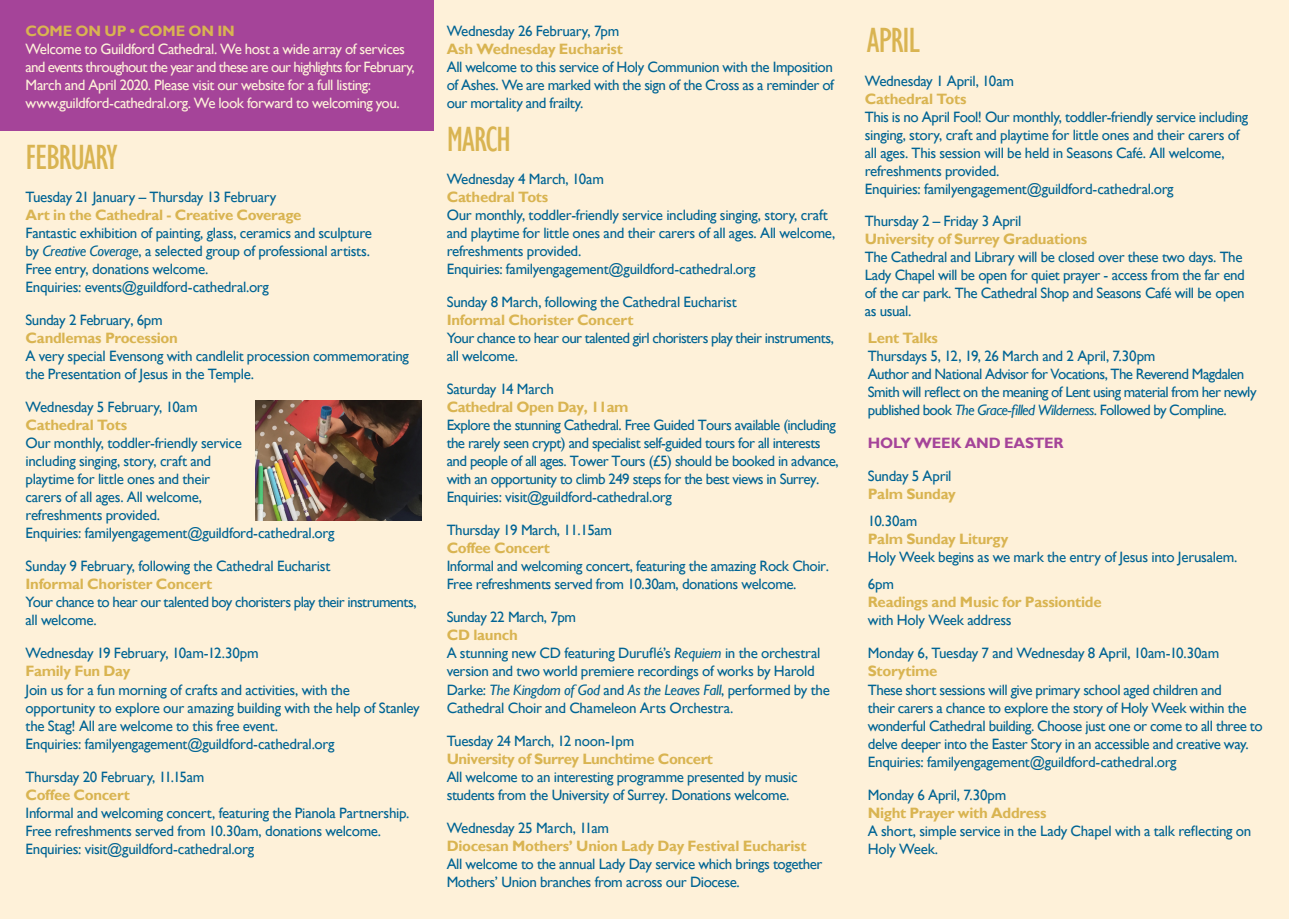
<style>
.page{position:relative;width:1289px;height:919px;background:#fff}
.page>*{position:absolute;margin:0;border:0;box-sizing:border-box;transform-origin:0 0}
.t1{font:condensed 36px "Gill Sans";letter-spacing:-.04em;color:#d9b451}
.t2{font:15px/18px "Gill Sans";letter-spacing:-.025em;color:#006494}
.t3{font:700 15px "Gill Sans";letter-spacing:-.02em;color:#d9b451}
.t4{font:15px/18px "Gill Sans";letter-spacing:-.035em;color:#fef1d9}
.t5{font:700 15px "Gill Sans";letter-spacing:-.015em;color:#a54499}
.s1{font-style:italic}
.s2{font-weight:700;color:#d9b451}
</style>
<div class="page">
<div style="left:0;top:0;width:1288px;height:918px;background:#fef1d9"></div>
<div style="left:0;top:0;width:434px;height:131px;background:#a54499"></div>
<img style="left:255px;top:400px;width:166px;height:120px">
<p class="t3" style="left:26px;top:22px;width:211px">COME ON UP • COME ON IN</p>
<p class="t4" style="left:26px;top:40px;width:391px">Welcome to Guildford Cathedral. We host a wide array of services and events throughout the year and these are our highlights for February, March and April 2020. Please visit our website for a full listing: www.guildford-cathedral.org. We look forward to welcoming you.</p>
<p class="t1" style="left:26px;top:136px;width:94px">FEBRUARY</p>
<p class="t2" style="left:26px;top:188px;width:252px">Tuesday 21 January – Thursday 13 February</p>
<p class="t3" style="left:26px;top:206px;width:277px">Art in the Cathedral - Creative Coverage</p>
<p class="t2" style="left:26px;top:224px;width:348px">Fantastic exhibition of painting, glass, ceramics and sculpture</p>
<p class="t2" style="left:26px;top:242px;width:346px">by <span class="s1">Creative Coverage</span>, a selected group of professional artists.</p>
<p class="t2" style="left:26px;top:260px;width:245px">Free entry, donations welcome.<br>Enquiries: events@guildford-cathedral.org</p>
<p class="t2" style="left:26px;top:311px;width:385px">Sunday 2 February, 6pm<br><span class="s2">Candlemas Procession<br></span>A very special Evensong with candlelit procession commemorating the Presentation of Jesus in the Temple.</p>
<p class="t2" style="left:26px;top:398px;width:174px">Wednesday 5 February, 10am</p>
<p class="t3" style="left:26px;top:416px;width:103px">Cathedral Tots</p>
<p class="t2" style="left:26px;top:434px;width:218px">Our monthly, toddler-friendly service including singing, story, craft and playtime for little ones and their</p>
<p class="t2" style="left:26px;top:488px;width:178px">carers of all ages. All welcome, refreshments provided.</p>
<p class="t2" style="left:26px;top:524px;width:310px">Enquiries: familyengagement@guildford-cathedral.org</p>
<p class="t2" style="left:26px;top:557px;width:306px">Sunday 9 February, following the Cathedral Eucharist</p>
<p class="t3" style="left:26px;top:575px;width:188px">Informal Chorister Concert</p>
<p class="t2" style="left:26px;top:593px;width:393px">Your chance to hear our talented boy choristers play their instruments, all welcome.</p>
<p class="t2" style="left:26px;top:644px;width:234px">Wednesday 19 February, 10am-12.30pm</p>
<p class="t3" style="left:26px;top:662px;width:106px">Family Fun Day</p>
<p class="t2" style="left:26px;top:680px;width:396px">Join us for a fun morning of crafts and activities, with the opportunity to explore our amazing building with the help of Stanley the Stag! All are welcome to this free event.</p>
<p class="t2" style="left:26px;top:734px;width:310px">Enquiries: familyengagement@guildford-cathedral.org</p>
<p class="t2" style="left:26px;top:767px;width:180px">Thursday 20 February, 11.15am</p>
<p class="t3" style="left:26px;top:785px;width:106px">Coffee Concert</p>
<p class="t2" style="left:26px;top:803px;width:385px">Informal and welcoming concert, featuring the Pianola Partnership.<br>Free refreshments served from 10.30am, donations welcome.</p>
<p class="t2" style="left:26px;top:839px;width:230px">Enquiries: visit@guildford-cathedral.org</p>
<p class="t2" style="left:446px;top:22px;width:174px">Wednesday 26 February, 7pm</p>
<p class="t3" style="left:446px;top:40px;width:178px">Ash Wednesday Eucharist</p>
<p class="t2" style="left:446px;top:58px;width:389px;text-align:justify">All welcome to this service of Holy Communion with the Imposition of Ashes. We are marked with the sign of the Cross as a reminder of our mortality and frailty.</p>
<p class="t1" style="left:446px;top:118px;width:66px">MARCH</p>
<p class="t2" style="left:446px;top:170px;width:159px">Wednesday 4 March, 10am</p>
<p class="t3" style="left:446px;top:188px;width:103px">Cathedral Tots</p>
<p class="t2" style="left:446px;top:206px;width:390px">Our monthly, toddler-friendly service including singing, story, craft and playtime for little ones and their carers of all ages. All welcome, refreshments provided.</p>
<p class="t2" style="left:446px;top:260px;width:310px">Enquiries: familyengagement@guildford-cathedral.org</p>
<p class="t2" style="left:446px;top:293px;width:291px">Sunday 8 March, following the Cathedral Eucharist</p>
<p class="t3" style="left:446px;top:311px;width:188px">Informal Chorister Concert</p>
<p class="t2" style="left:446px;top:329px;width:389px">Your chance to hear our talented girl choristers play their instruments, all welcome.</p>
<p class="t2" style="left:446px;top:380px;width:393px">Saturday 14 March<br><span class="s2">Cathedral Open Day, 11am<br></span>Explore the stunning Cathedral. Free Guided Tours available (including the rarely seen crypt) and specialist self-guided tours for all interests and people of all ages. Tower Tours (£5) should be booked in advance, with an opportunity to climb 249 steps for the best views in Surrey.<br>Enquiries: visit@guildford-cathedral.org</p>
<p class="t2" style="left:446px;top:521px;width:384px">Thursday 19 March, 11.15am<br><span class="s2">Coffee Concert<br></span>Informal and welcoming concert, featuring the amazing Rock Choir.<br>Free refreshments served from 10.30am, donations welcome.</p>
<p class="t2" style="left:446px;top:608px;width:385px">Sunday 22 March, 7pm<br><span class="s2">CD launch<br></span>A stunning new CD featuring Duruflé’s <span class="s1">Requiem</span> in the orchestral version and two world premiere recordings of works by Harold Darke: <span class="s1">The Kingdom of God</span> and <span class="s1">As the Leaves Fall</span>, performed by the Cathedral Choir and Chameleon Arts Orchestra.</p>
<p class="t2" style="left:446px;top:731px;width:352px">Tuesday 24 March, 12 noon-1pm<br><span class="s2">University of Surrey Lunchtime Concert<br></span>All welcome to an interesting programme presented by music students from the University of Surrey. Donations welcome.</p>
<p class="t2" style="left:446px;top:818px;width:377px">Wednesday 25 March, 11am<br><span class="s2">Diocesan Mothers’ Union Lady Day Festival Eucharist </span>All welcome to the annual Lady Day service which brings together Mothers’ Union branches from across our Diocese.</p>
<p class="t1" style="left:866px;top:18px;width:54px">APRIL</p>
<p class="t2" style="left:864px;top:72px;width:385px">Wednesday 1 April, 10am<br><span class="s2">Cathedral Tots<br></span>This is no April Fool! Our monthly, toddler-friendly service including singing, story, craft and playtime for little ones and their carers of all ages. This session will be held in Seasons Café. All welcome, refreshments provided.<br>Enquiries: familyengagement@guildford-cathedral.org</p>
<p class="t2" style="left:864px;top:212px;width:381px">Thursday 2 – Friday 3 April<br><span class="s2">University of Surrey Graduations<br></span>The Cathedral and Library will be closed over these two days. The Lady Chapel will be open for quiet prayer - access from the far end of the car park. The Cathedral Shop and Seasons Café will be open as usual.</p>
<p class="t3" style="left:867px;top:329px;width:72px">Lent Talks</p>
<p class="t2" style="left:867px;top:347px;width:289px">Thursdays 5, 12, 19, 26 March and 2 April, 7.30pm</p>
<p class="t2" style="left:867px;top:365px;width:390px">Author and National Advisor for Vocations, The Reverend Magdalen<br>Smith will reflect on the meaning of Lent using material from her newly published book <span class="s1">The Grace-filled Wilderness</span>. Followed by Compline.</p>
<p class="t5" style="left:867px;top:434px;width:197px">HOLY WEEK AND EASTER</p>
<p class="t2" style="left:867px;top:467px;width:85px">Sunday 5 April</p>
<p class="t3" style="left:867px;top:485px;width:90px">Palm Sunday</p>
<p class="t2" style="left:867px;top:512px;width:51px">10.30am</p>
<p class="t3" style="left:867px;top:530px;width:142px">Palm Sunday Liturgy</p>
<p class="t2" style="left:867px;top:548px;width:371px">Holy Week begins as we mark the entry of Jesus into Jerusalem.</p>
<p class="t2" style="left:867px;top:575px;width:28px">6pm</p>
<p class="t3" style="left:867px;top:593px;width:235px">Readings and Music for Passiontide</p>
<p class="t2" style="left:867px;top:611px;width:145px">with Holy Week address</p>
<p class="t2" style="left:867px;top:644px;width:353px">Monday 6, Tuesday 7 and Wednesday 8 April, 10am-10.30am</p>
<p class="t3" style="left:867px;top:662px;width:71px">Storytime</p>
<p class="t2" style="left:867px;top:680px;width:396px">These short sessions will give primary school aged children and<br>their carers a chance to explore the story of Holy Week within the wonderful Cathedral building. Choose just one or come to all three to delve deeper into the Easter Story in an accessible and creative way.</p>
<p class="t2" style="left:867px;top:752px;width:310px">Enquiries: familyengagement@guildford-cathedral.org</p>
<p class="t2" style="left:867px;top:785px;width:140px">Monday 6 April, 7.30pm</p>
<p class="t3" style="left:867px;top:803px;width:180px">Night Prayer with Address</p>
<p class="t2" style="left:867px;top:821px;width:385px">A short, simple service in the Lady Chapel with a talk reflecting on<br>Holy Week.</p>
</div>
